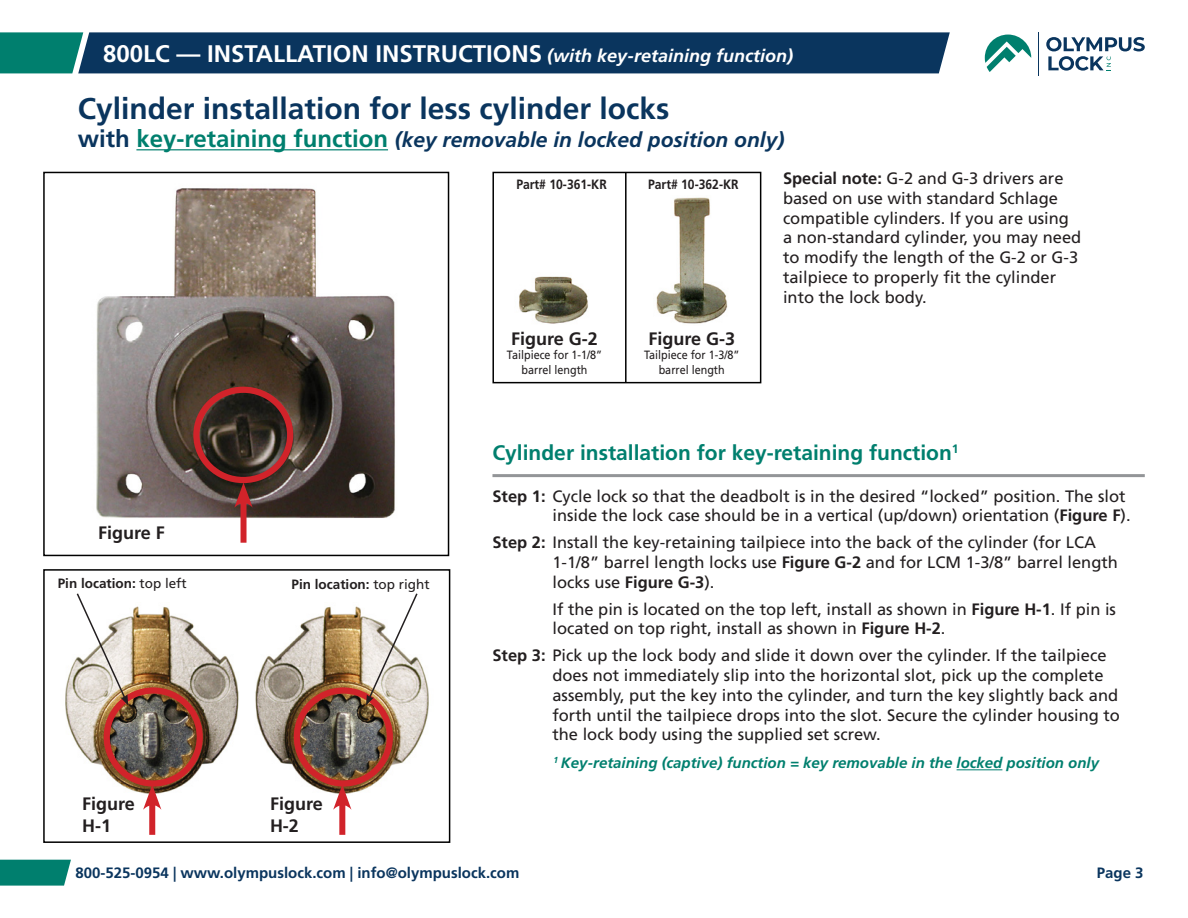
<style>
.page{position:relative;width:1188px;height:918px;background:#fff}
.page>*{position:absolute;margin:0;border:0;box-sizing:border-box;transform-origin:0 0}
.t1{font:700 30px "Frutiger LT Std";color:#0a355e}
.t2{font:700 24px "Frutiger LT Std";color:#fff}
.t3{font:italic 700 21px "Frutiger LT Std";color:#0a355e}
.t4{font:700 21px "Frutiger LT Std";color:#007f6e}
.t5{font:700 18px "Frutiger LT Std";color:#231f20}
.t6{font:16.5px/19.8px "Frutiger LT Std";color:#231f20}
.t7{font:italic 700 15px "Frutiger LT Std";color:#007f6e}
.t8{font:700 15px "Frutiger LT Std";color:#0a355e}
.t9{font:700 13.5px "Frutiger LT Std";color:#231f20}
.t10{font:700 13.5px "Frutiger LT Std";color:#231f20;scale:.9 1}
.t11{font:12px/14.4px "Frutiger LT Std";color:#231f20;text-align:center;scale:.9 1}
.s1{font-style:italic;font-size:18px}
.s2{font-style:normal;font-size:24px}
.s3{font-style:normal;font-size:24px;color:#007f6e}
.s4{font-weight:700}
.s5{font-weight:400}
</style>
<div class="page">
<svg style="left:0;top:860px;width:71px;height:26px;background:#108777"></svg>
<svg style="left:1046px;top:37px;width:99px;height:34px"></svg>
<hr style="left:1038px;top:32px;width:1px;height:44px;background:#0a355e">
<svg style="left:985px;top:35px;width:46px;height:37px"></svg>
<svg style="left:0;top:32px;width:950px;height:41px;background:#0e3f62"></svg>
<hr style="left:136px;top:149px;width:252px;height:1px;background:#007f6e">
<img style="left:65px;top:606px;width:174px;height:187px">
<img style="left:255px;top:606px;width:174px;height:187px">
<div style="left:339px;top:799px;width:6px;height:36px;background:#d1232a"></div>
<svg style="left:333px;top:786px;width:18px;height:24px"></svg>
<div style="left:294px;top:687px;width:99px;height:100px;border:6px solid #d1232a;border-radius:50%"></div>
<div style="left:149px;top:799px;width:6px;height:36px;background:#d1232a"></div>
<svg style="left:143px;top:786px;width:18px;height:24px"></svg>
<div style="left:104px;top:687px;width:99px;height:100px;border:6px solid #d1232a;border-radius:50%"></div>
<div style="left:43px;top:569px;width:407px;height:274px;border:2px solid #000"></div>
<svg style="left:75px;top:593px;width:53px;height:113px"></svg>
<svg style="left:366px;top:593px;width:53px;height:113px"></svg>
<div style="left:492px;top:172px;width:269px;height:211px;border:2px solid #000"></div>
<img style="left:519px;top:276px;width:69px;height:48px">
<img style="left:656px;top:197px;width:72px;height:127px">
<hr style="left:625px;top:173px;width:2px;height:209px;background:#000">
<img style="left:96px;top:188px;width:299px;height:343px">
<div style="left:241px;top:497px;width:6px;height:46px;background:#d1232a"></div>
<svg style="left:234px;top:483px;width:19px;height:25px"></svg>
<div style="left:193px;top:387px;width:100px;height:96px;border:6px solid #d1232a;border-radius:50%"></div>
<div style="left:43px;top:172px;width:406px;height:384px;border:2px solid #000"></div>
<hr style="left:957px;top:769px;width:45px;height:1px;background:#007f6e">
<hr style="left:492px;top:474px;width:653px;height:3px;background:#939598">
<p class="t2" style="left:103px;top:39px;width:691px">800LC — INSTALLATION INSTRUCTIONS <span class="s1">(with key-retaining function)</span></p>
<p class="t1" style="left:78px;top:91px;width:593px">Cylinder installation for less cylinder locks</p>
<p class="t3" style="left:78px;top:128px;width:708px"><span class="s2">with</span> <span class="s3">key-retaining function</span> (key removable in locked position only)</p>
<p class="t10" style="left:516px;top:177px;width:102px">Part# 10-361-KR</p>
<p class="t10" style="left:648px;top:177px;width:102px">Part# 10-362-KR</p>
<p class="t5" style="left:511px;top:328px;width:88px">Figure G-2</p>
<p class="t11" style="left:507px;top:348px;width:107px">Tailpiece for 1-1/8” barrel length</p>
<p class="t5" style="left:648px;top:328px;width:88px">Figure G-3</p>
<p class="t11" style="left:644px;top:348px;width:107px">Tailpiece for 1-3/8” barrel length</p>
<p class="t6" style="left:783px;top:169px;width:300px"><span class="s4">Special note:</span> G-2 and G-3 drivers are based on use with standard Schlage compatible cylinders. If you are using a non-standard cylinder, you may need to modify the length of the G-2 or G-3 tailpiece to properly fit the cylinder into the lock body.</p>
<p class="t5" style="left:98px;top:523px;width:68px">Figure F</p>
<p class="t9" style="left:58px;top:576px;width:131px">Pin location: <span class="s5">top left</span></p>
<p class="t9" style="left:292px;top:576px;width:140px">Pin location: <span class="s5">top right</span></p>
<p class="t5" style="left:82px;top:793px;width:54px">Figure</p>
<p class="t5" style="left:82px;top:815px;width:30px">H-1</p>
<p class="t5" style="left:270px;top:793px;width:54px">Figure</p>
<p class="t5" style="left:270px;top:815px;width:30px">H-2</p>
<p class="t4" style="left:492px;top:440px;width:468px">Cylinder installation for key-retaining function<sup>1</sup></p>
<p class="t6" style="left:552px;top:486px;width:580px;text-indent:-60px"><span class="s4">Step 1:</span> Cycle lock so that the deadbolt is in the desired “locked” position. The slot inside the lock case should be in a vertical (up/down) orientation (<span class="s4">Figure F</span>).</p>
<p class="t6" style="left:552px;top:533px;width:567px;text-indent:-60px"><span class="s4">Step 2:</span> Install the key-retaining tailpiece into the back of the cylinder (for LCA<br>1-1/8” barrel length locks use <span class="s4">Figure G-2</span> and for LCM 1-3/8” barrel length locks use <span class="s4">Figure G-3</span>).</p>
<p class="t6" style="left:552px;top:599px;width:565px">If the pin is located on the top left, install as shown in <span class="s4">Figure H-1</span>. If pin is located on top right, install as shown in <span class="s4">Figure H-2</span>.</p>
<p class="t6" style="left:552px;top:646px;width:569px;text-indent:-60px"><span class="s4">Step 3:</span> Pick up the lock body and slide it down over the cylinder. If the tailpiece does not immediately slip into the horizontal slot, pick up the complete assembly, put the key into the cylinder, and turn the key slightly back and forth until the tailpiece drops into the slot. Secure the cylinder housing to the lock body using the supplied set screw.</p>
<p class="t7" style="left:554px;top:754px;width:547px"><sup>1</sup> Key-retaining (captive) function = key removable in the locked position only</p>
<p class="t8" style="left:76px;top:864px;width:445px">800-525-0954 | www.olympuslock.com | info@olympuslock.com</p>
<p class="t8" style="left:1097px;top:864px;width:48px">Page 3</p>
</div>
